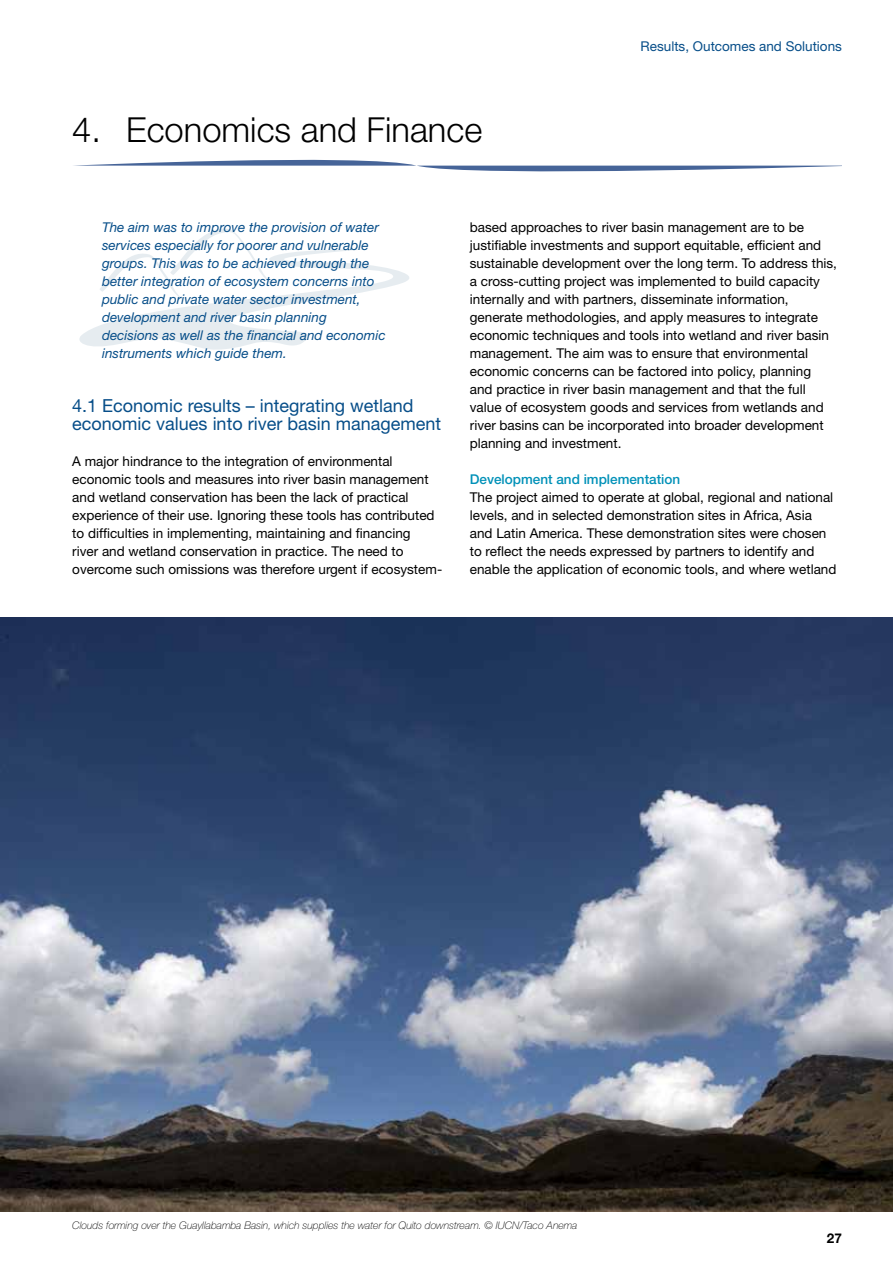
<style>
.page{position:relative;width:893px;height:1263px;background:#fff}
.page>*{position:absolute;margin:0;border:0;box-sizing:border-box;transform-origin:0 0}
.t1{font:300 34.5px "Helvetica Neue";color:#000}
.t2{font:18px/18px "Helvetica Neue";color:#074e89}
.t3{font:13.5px/18px "Helvetica Neue";color:#000}
.t4{font:italic 13.5px/18px "Helvetica Neue";color:#074e89}
.t5{font:500 13.5px "Helvetica Neue";color:#0091b8}
.t6{font:13.5px "Helvetica Neue";color:#074e89}
.t7{font:700 13.5px "Helvetica Neue";color:#000}
.t8{font:italic 100 10.5px "Helvetica Neue";color:#000}
</style>
<div class="page">
<svg style="left:79px;top:229px;width:330px;height:121px"></svg>
<img style="left:0;top:618px;width:893px;height:594px">
<svg style="left:73px;top:160px;width:769px;height:11px"></svg>
<h1 class="t1" style="left:72px;top:109px;width:411px">4. Economics and Finance</h1>
<p class="t6" style="left:641px;top:38px;width:203px">Results, Outcomes and Solutions</p>
<p class="t4" style="left:102px;top:218px;width:285px">The aim was to improve the provision of water services especially for poorer and vulnerable groups. This was to be achieved through the better integration of ecosystem concerns into public and private water sector investment, development and river basin planning decisions as well as the financial and economic instruments which guide them.</p>
<h2 class="t2" style="left:72px;top:397px;width:370px">4.1 Economic results – integrating wetland economic values into river basin management</h2>
<p class="t3" style="left:72px;top:452px;width:371px">A major hindrance to the integration of environmental economic tools and measures into river basin management and wetland conservation has been the lack of practical experience of their use. Ignoring these tools has contributed to difficulties in implementing, maintaining and financing<br>river and wetland conservation in practice. The need to overcome such omissions was therefore urgent if ecosystem-</p>
<p class="t3" style="left:470px;top:218px;width:369px">based approaches to river basin management are to be justifiable investments and support equitable, efficient and sustainable development over the long term. To address this, a cross-cutting project was implemented to build capacity internally and with partners, disseminate information, generate methodologies, and apply measures to integrate economic techniques and tools into wetland and river basin management. The aim was to ensure that environmental economic concerns can be factored into policy, planning and practice in river basin management and that the full value of ecosystem goods and services from wetlands and river basins can be incorporated into broader development planning and investment.</p>
<p class="t5" style="left:470px;top:471px;width:212px">Development and implementation</p>
<p class="t3" style="left:470px;top:488px;width:368px">The project aimed to operate at global, regional and national levels, and in selected demonstration sites in Africa, Asia and Latin America. These demonstration sites were chosen to reflect the needs expressed by partners to identify and enable the application of economic tools, and where wetland</p>
<p class="t8" style="left:72px;top:1219px;width:507px">Clouds forming over the Guayllabamba Basin, which supplies the water for Quito downstream. © IUCN/Taco Anema</p>
<p class="t7" style="left:827px;top:1230px;width:17px">27</p>
</div>
